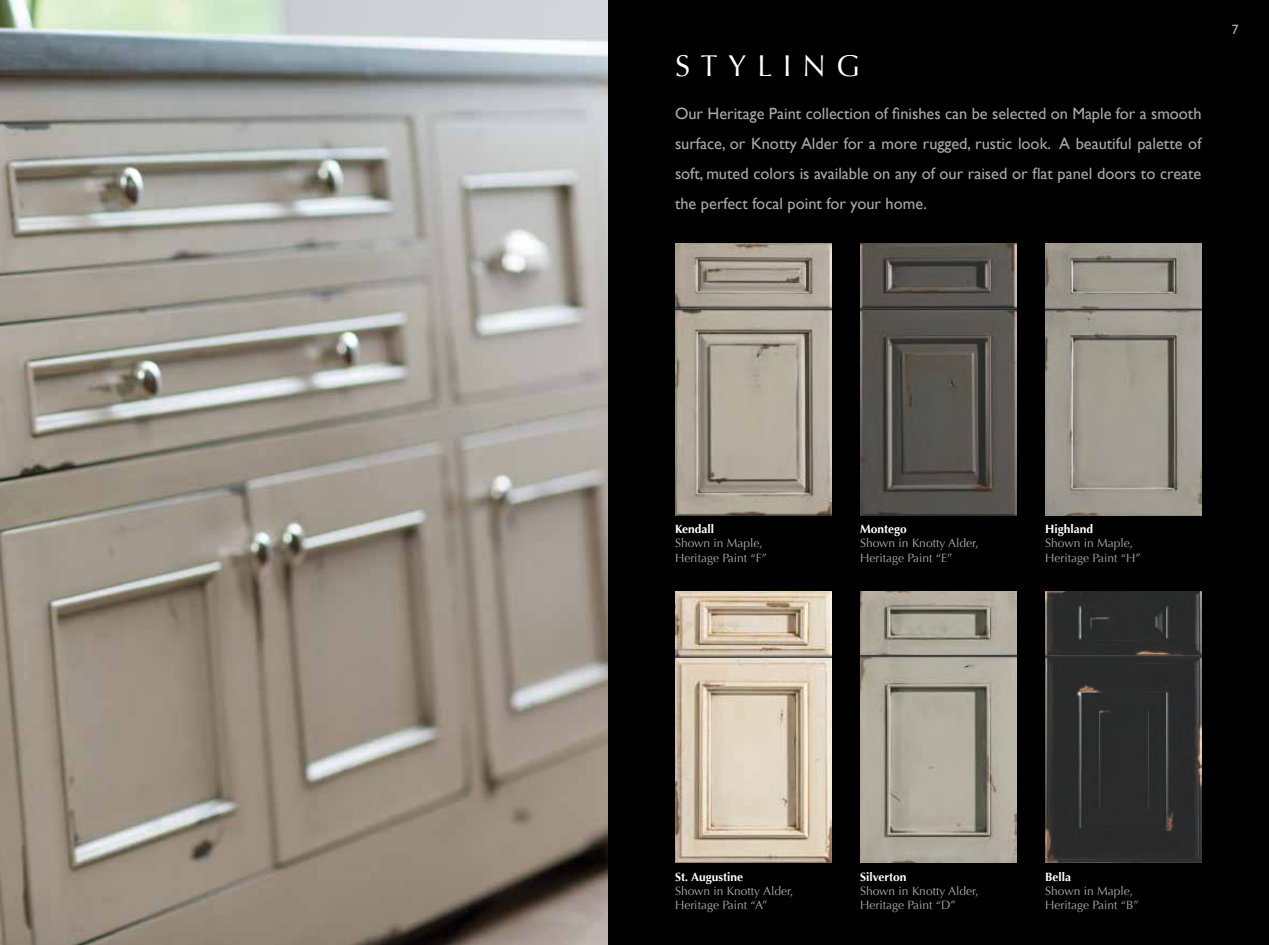
<style>
.page{position:relative;width:1269px;height:945px;background:#000}
.page>*{position:absolute;margin:0;border:0;box-sizing:border-box;transform-origin:0 0}
.t1{font:30px "Optima";letter-spacing:.36em;color:#fff}
.t2{font:16.35px/30px "Gill Sans";color:#a7a9ab;text-align:justify}
.t3{font:13.5px "Gill Sans";color:#b1b3b5}
.t4{font:12px/14.4px "Optima";color:#a7a9ab}
.t5{font:700 12px "Optima";color:#fff}
</style>
<div class="page">
<img style="left:860px;top:591px;width:156px;height:272px">
<img style="left:675px;top:591px;width:156px;height:272px">
<img style="left:675px;top:244px;width:156px;height:272px">
<img style="left:1045px;top:591px;width:157px;height:272px">
<img style="left:1045px;top:244px;width:157px;height:272px">
<img style="left:860px;top:244px;width:156px;height:272px">
<img style="left:0;top:0;width:608px;height:945px">
<h1 class="t1" style="left:675px;top:48px;width:186px">STYLING</h1>
<p class="t2" style="left:675px;top:99px;width:528px">Our Heritage Paint collection of finishes can be selected on Maple for a smooth surface, or Knotty Alder for a more rugged, rustic look. A beautiful palette of soft, muted colors is available on any of our raised or flat panel doors to create the perfect focal point for your home.</p>
<p class="t3" style="left:1232px;top:22px;width:8px">7</p>
<p class="t5" style="left:675px;top:522px;width:41px">Kendall</p>
<p class="t4" style="left:675px;top:536px;width:94px">Shown in Maple,<br>Heritage Paint “F”</p>
<p class="t5" style="left:860px;top:522px;width:48px">Montego</p>
<p class="t4" style="left:860px;top:536px;width:120px">Shown in Knotty Alder,<br>Heritage Paint “E”</p>
<p class="t5" style="left:1045px;top:522px;width:50px">Highland</p>
<p class="t4" style="left:1045px;top:536px;width:97px">Shown in Maple,<br>Heritage Paint “H”</p>
<p class="t5" style="left:675px;top:869px;width:70px">St. Augustine</p>
<p class="t4" style="left:675px;top:884px;width:120px">Shown in Knotty Alder,<br>Heritage Paint “A”</p>
<p class="t5" style="left:860px;top:869px;width:48px">Silverton</p>
<p class="t4" style="left:860px;top:884px;width:120px">Shown in Knotty Alder,<br>Heritage Paint “D”</p>
<p class="t5" style="left:1045px;top:869px;width:28px">Bella</p>
<p class="t4" style="left:1045px;top:884px;width:95px">Shown in Maple,<br>Heritage Paint “B”</p>
</div>
